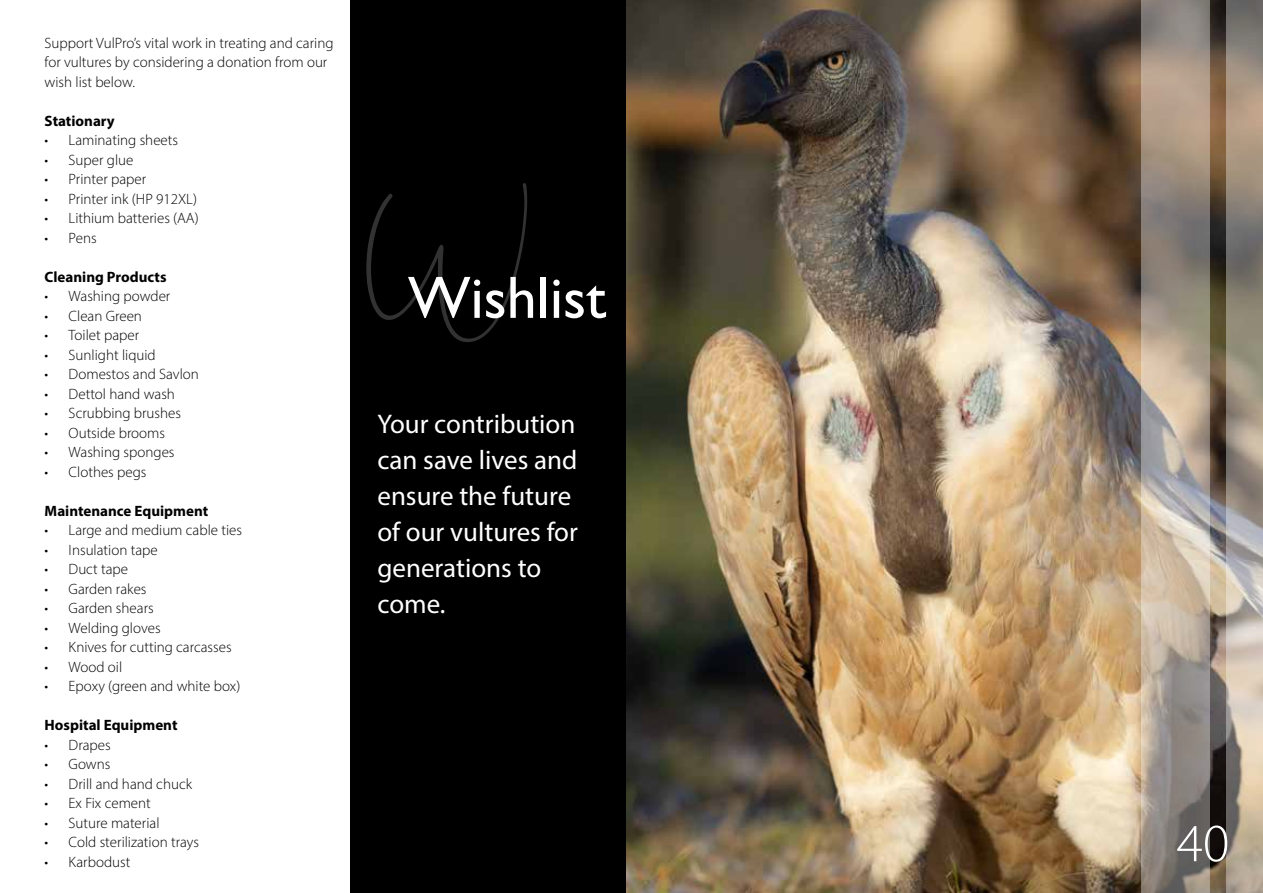
<style>
.page{position:relative;width:1263px;height:893px;background:#fff}
.page>*{position:absolute;margin:0;border:0;box-sizing:border-box;transform-origin:0 0}
.t1{font:60px "Gill Sans";color:#fff}
.t2{font:300 54px "Myriad Pro";color:#fff}
.t3{font:51.9px "Dalmatins";color:#fff}
.t4{font:27px/36px "Myriad Pro";color:#fff}
.t5{font:300 15px/19.5px "Myriad Pro";color:#000}
.t6{font:700 15px "Myriad Pro";color:#000}
</style>
<div class="page">
<img style="left:626px;top:0;width:601px;height:893px">
<div style="left:351px;top:0;width:275px;height:893px;background:#000"></div>
<svg style="left:1227px;top:0;width:36px;height:893px;background:#a59a8d"></svg>
<svg style="left:1142px;top:0;width:68px;height:893px;background:#a59a8e"></svg>
<p class="t5" style="left:45px;top:33px;width:290px">Support VulPro’s vital work in treating and caring for vultures by considering a donation from our wish list below.</p>
<p class="t6" style="left:45px;top:111px;width:72px">Stationary</p>
<p class="t5" style="left:45px;top:131px;width:135px">• Laminating sheets</p>
<p class="t5" style="left:45px;top:150px;width:90px">• Super glue</p>
<p class="t5" style="left:45px;top:170px;width:103px">• Printer paper</p>
<p class="t5" style="left:45px;top:189px;width:154px">• Printer ink (HP 912XL)</p>
<p class="t5" style="left:45px;top:209px;width:155px">• Lithium batteries (AA)</p>
<p class="t5" style="left:45px;top:228px;width:54px">• Pens</p>
<p class="t6" style="left:45px;top:267px;width:123px">Cleaning Products</p>
<p class="t5" style="left:45px;top:287px;width:127px">• Washing powder</p>
<p class="t5" style="left:45px;top:306px;width:99px">• Clean Green</p>
<p class="t5" style="left:45px;top:326px;width:96px">• Toilet paper</p>
<p class="t5" style="left:45px;top:345px;width:113px">• Sunlight liquid</p>
<p class="t5" style="left:45px;top:365px;width:156px">• Domestos and Savlon</p>
<p class="t5" style="left:45px;top:384px;width:132px">• Dettol hand wash</p>
<p class="t5" style="left:45px;top:404px;width:138px">• Scrubbing brushes</p>
<p class="t5" style="left:45px;top:423px;width:122px">• Outside brooms</p>
<p class="t5" style="left:45px;top:443px;width:131px">• Washing sponges</p>
<p class="t5" style="left:45px;top:462px;width:103px">• Clothes pegs</p>
<p class="t6" style="left:45px;top:501px;width:165px">Maintenance Equipment</p>
<p class="t5" style="left:45px;top:521px;width:199px">• Large and medium cable ties</p>
<p class="t5" style="left:45px;top:540px;width:115px">• Insulation tape</p>
<p class="t5" style="left:45px;top:560px;width:85px">• Duct tape</p>
<p class="t5" style="left:45px;top:579px;width:103px">• Garden rakes</p>
<p class="t5" style="left:45px;top:599px;width:111px">• Garden shears</p>
<p class="t5" style="left:45px;top:618px;width:117px">• Welding gloves</p>
<p class="t5" style="left:45px;top:638px;width:188px">• Knives for cutting carcasses</p>
<p class="t5" style="left:45px;top:657px;width:79px">• Wood oil</p>
<p class="t5" style="left:45px;top:677px;width:197px">• Epoxy (green and white box)</p>
<p class="t6" style="left:45px;top:716px;width:134px">Hospital Equipment</p>
<p class="t5" style="left:45px;top:735px;width:68px">• Drapes</p>
<p class="t5" style="left:45px;top:755px;width:67px">• Gowns</p>
<p class="t5" style="left:45px;top:774px;width:149px">• Drill and hand chuck</p>
<p class="t5" style="left:45px;top:794px;width:108px">• Ex Fix cement</p>
<p class="t5" style="left:45px;top:813px;width:116px">• Suture material</p>
<p class="t5" style="left:45px;top:833px;width:156px">• Cold sterilization trays</p>
<p class="t5" style="left:45px;top:852px;width:87px">• Karbodust</p>
<h3 class="t3" style="left:361px;top:240px;width:177px">W</h3>
<h1 class="t1" style="left:408px;top:262px;width:200px">Wishlist</h1>
<h3 class="t4" style="left:377px;top:405px;width:202px">Your contribution can save lives and ensure the future of our vultures for generations to come.</h3>
<h2 class="t2" style="left:1176px;top:811px;width:54px">40</h2>
</div>
